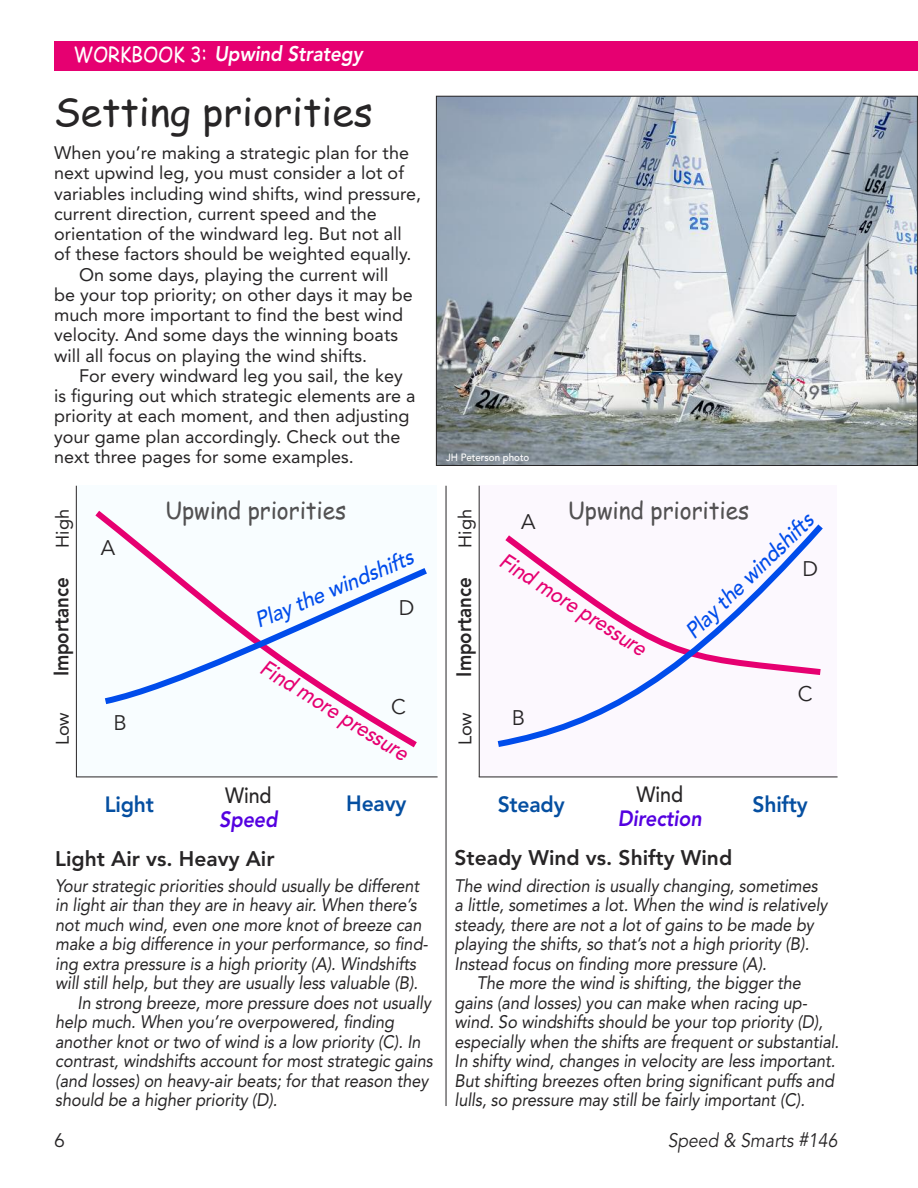
<style>
.page{position:relative;width:918px;height:1188px;background:#fff}
.page>*{position:absolute;margin:0;border:0;box-sizing:border-box;transform-origin:0 0}
.t1{font:39px "Comic Sans MS";color:#272526}
.t2{font:24px "Comic Sans MS";letter-spacing:-.005em;color:#525152;scale:.95 1}
.t3{font:italic 500 22.05px "Avenir";color:#004ceb;scale:.93 1}
.t4{font:italic 500 22.05px "Avenir";color:#e60071;scale:.9 1}
.t5{font:800 22.05px "Avenir";letter-spacing:-.01em;color:#054fa1;scale:.96 1}
.t6{font:italic 800 22.05px "Avenir";letter-spacing:-.005em;color:#5400e0;scale:.9 1}
.t7{font:500 22.05px "Avenir";letter-spacing:-.005em;color:#272526;scale:.9 1}
.t8{font:800 21px "Avenir";color:#272526}
.t9{font:italic 800 21px "Avenir";letter-spacing:-.005em;color:#fff;scale:.9 1}
.t10{font:21px "Avenir";color:#272526}
.t11{font:800 20.85px "Avenir";letter-spacing:-.005em;color:#272526;scale:.9 1}
.t12{font:italic 19.5px "Avenir";color:#272526;scale:.9 1}
.t13{font:19.5px "Avenir";color:#272526}
.t14{font:18.15px "Avenir";color:#272526}
.t15{font:italic 18px/19.5px "Avenir";letter-spacing:-.005em;color:#272526;scale:.91 1}
.t16{font:18px "Avenir";color:#272526}
.t17{font:500 10.5px "Avenir";color:#fff;scale:.93 1}
.s1{font-family:"Comic Sans MS";font-weight:400;font-style:normal}
</style>
<div class="page">
<div style="left:54px;top:41px;width:864px;height:30px;background:#e60071"></div>
<div style="left:77px;top:486px;width:360px;height:291px;background:#f8fdff"></div>
<hr style="left:76px;top:486px;width:1px;height:291px;background:#272526">
<hr style="left:76px;top:776px;width:362px;height:1px;background:#272526">
<svg style="left:95px;top:510px;width:322px;height:238px"></svg>
<svg style="left:98px;top:563px;width:329px;height:145px"></svg>
<hr style="left:446px;top:486px;width:1px;height:620px;background:#272526">
<div style="left:480px;top:486px;width:357px;height:291px;background:#fcf8fe"></div>
<hr style="left:479px;top:486px;width:1px;height:291px;background:#272526">
<hr style="left:479px;top:776px;width:359px;height:1px;background:#272526">
<svg style="left:497px;top:524px;width:326px;height:223px"></svg>
<img style="left:438px;top:98px;width:478px;height:366px">
<p class="t9" style="left:73px;top:41px;width:323px"><span class="s1">WORKBOOK 3:</span> Upwind Strategy</p>
<h1 class="t1" style="left:54px;top:89px;width:321px">Setting priorities</h1>
<p class="t16" style="left:54px;top:138px;width:356px">When you’re making a strategic plan for the</p>
<p class="t16" style="left:54px;top:159px;width:351px">next upwind leg, you must consider a lot of</p>
<p class="t16" style="left:54px;top:179px;width:369px">variables including wind shifts, wind pressure,</p>
<p class="t16" style="left:54px;top:199px;width:324px">current direction, current speed and the</p>
<p class="t16" style="left:54px;top:219px;width:349px">orientation of the windward leg. But not all</p>
<p class="t16" style="left:54px;top:240px;width:359px">of these factors should be weighted equally.</p>
<p class="t16" style="left:79px;top:260px;width:311px">On some days, playing the current will</p>
<p class="t16" style="left:54px;top:280px;width:360px">be your top priority; on other days it may be</p>
<p class="t16" style="left:54px;top:300px;width:350px">much more important to find the best wind</p>
<p class="t16" style="left:54px;top:321px;width:345px">velocity. And some days the winning boats</p>
<p class="t16" style="left:54px;top:341px;width:315px">will all focus on playing the wind shifts.</p>
<p class="t16" style="left:79px;top:361px;width:325px">For every windward leg you sail, the key</p>
<p class="t16" style="left:54px;top:381px;width:363px">is figuring out which strategic elements are a</p>
<p class="t16" style="left:54px;top:402px;width:357px">priority at each moment, and then adjusting</p>
<p class="t16" style="left:54px;top:422px;width:348px">your game plan accordingly. Check out the</p>
<p class="t16" style="left:54px;top:442px;width:301px">next three pages for some examples.</p>
<p class="t14" style="left:48px;top:548px;width:40px;rotate:-90deg">High</p>
<p class="t11" style="left:45px;top:676px;width:111px;rotate:-90deg">Importance</p>
<p class="t14" style="left:48px;top:745px;width:35px;rotate:-90deg">Low</p>
<p class="t10" style="left:101px;top:536px;width:16px">A</p>
<p class="t10" style="left:114px;top:710px;width:15px">B</p>
<h2 class="t2" style="left:165px;top:496px;width:192px">Upwind priorities</h2>
<p class="t3" style="left:251px;top:610px;width:184px;rotate:-23deg">Play the windshifts</p>
<p class="t10" style="left:399px;top:595px;width:17px">D</p>
<p class="t4" style="left:270px;top:654px;width:190px;rotate:32deg">Find more pressure</p>
<p class="t10" style="left:391px;top:695px;width:16px">C</p>
<p class="t7" style="left:225px;top:776px;width:53px">Wind</p>
<p class="t6" style="left:219px;top:806px;width:67px">Speed</p>
<p class="t5" style="left:105px;top:787px;width:53px">Light</p>
<p class="t5" style="left:346px;top:787px;width:64px">Heavy</p>
<p class="t17" style="left:446px;top:448px;width:91px">JH Peterson photo</p>
<p class="t14" style="left:451px;top:548px;width:40px;rotate:-90deg">High</p>
<p class="t11" style="left:448px;top:677px;width:111px;rotate:-90deg">Importance</p>
<p class="t14" style="left:451px;top:745px;width:35px;rotate:-90deg">Low</p>
<h2 class="t2" style="left:568px;top:496px;width:192px">Upwind priorities</h2>
<p class="t3" style="left:679px;top:625px;width:184px;rotate:-44deg">Play the windshifts</p>
<p class="t10" style="left:521px;top:510px;width:16px">A</p>
<p class="t4" style="left:509px;top:547px;width:190px;rotate:33deg">Find more pressure</p>
<p class="t10" style="left:803px;top:556px;width:17px">D</p>
<p class="t10" style="left:512px;top:705px;width:15px">B</p>
<p class="t10" style="left:798px;top:681px;width:16px">C</p>
<p class="t7" style="left:637px;top:776px;width:53px">Wind</p>
<p class="t6" style="left:618px;top:806px;width:95px">Direction</p>
<p class="t5" style="left:498px;top:787px;width:71px">Steady</p>
<p class="t5" style="left:753px;top:787px;width:59px">Shifty</p>
<p class="t8" style="left:55px;top:843px;width:221px">Light Air vs. Heavy Air</p>
<p class="t8" style="left:455px;top:842px;width:279px">Steady Wind vs. Shifty Wind</p>
<p class="t15" style="left:55px;top:876px;width:402px">Your strategic priorities should usually be different</p>
<p class="t15" style="left:55px;top:895px;width:399px">in light air than they are in heavy air. When there’s</p>
<p class="t15" style="left:55px;top:915px;width:404px">not much wind, even one more knot of breeze can</p>
<p class="t15" style="left:55px;top:934px;width:410px">make a big difference in your performance, so find-</p>
<p class="t15" style="left:55px;top:954px;width:398px">ing extra pressure is a high priority (A). Windshifts</p>
<p class="t15" style="left:55px;top:973px;width:400px">will still help, but they are usually less valuable (B).</p>
<p class="t15" style="left:78px;top:993px;width:390px">In strong breeze, more pressure does not usually</p>
<p class="t15" style="left:55px;top:1012px;width:374px">help much. When you’re overpowered, finding</p>
<p class="t15" style="left:55px;top:1032px;width:403px">another knot or two of wind is a low priority (C). In</p>
<p class="t15" style="left:55px;top:1051px;width:416px">contrast, windshifts account for most strategic gains</p>
<p class="t15" style="left:55px;top:1071px;width:412px">(and losses) on heavy-air beats; for that reason they</p>
<p class="t15" style="left:55px;top:1090px;width:246px">should be a higher priority (D).</p>
<p class="t15" style="left:455px;top:876px;width:411px">The wind direction is usually changing, sometimes a little, sometimes a lot. When the wind is relatively steady, there are not a lot of gains to be made by playing the shifts, so that’s not a high priority (B).<br>Instead focus on finding more pressure (A).</p>
<p class="t15" style="left:455px;top:973px;width:424px;text-indent:22px">The more the wind is shifting, the bigger the gains (and losses) you can make when racing up&shy;wind. So windshifts should be your top priority (D), especially when the shifts are frequent or substantial.<br>In shifty wind, changes in velocity are less important.<br>But shifting breezes often bring significant puffs and lulls, so pressure may still be fairly important (C).</p>
<p class="t13" style="left:54px;top:1129px;width:12px">6</p>
<p class="t12" style="left:668px;top:1129px;width:190px">Speed &amp; Smarts #146</p>
</div>
